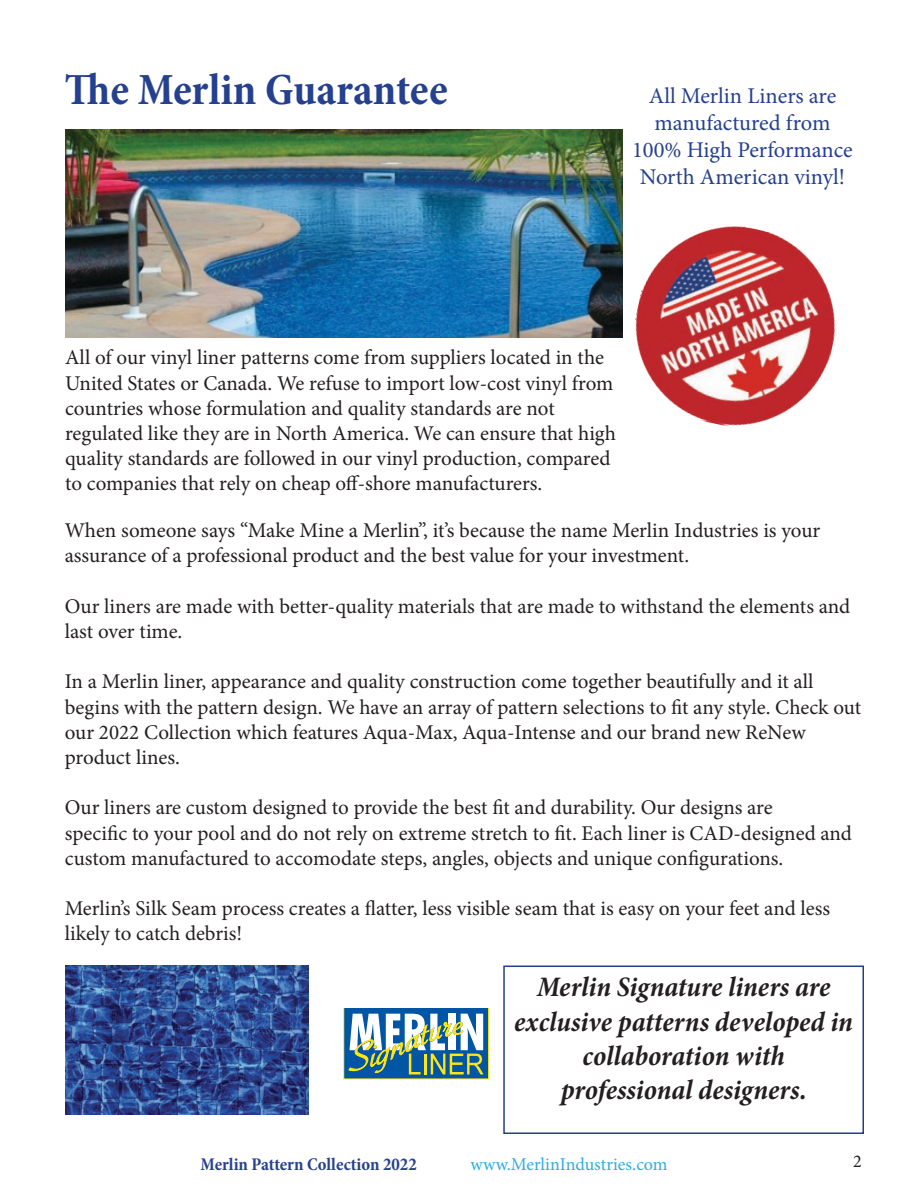
<style>
.page{position:relative;width:918px;height:1188px;background:#fff}
.page>*{position:absolute;margin:0;border:0;box-sizing:border-box;transform-origin:0 0}
.t1{font:700 condensed 45px "Minion Pro";letter-spacing:-.005em;color:#25408f}
.t2{font:italic 700 condensed 28.5px/34.2px "Minion Pro";letter-spacing:-.005em;color:#231f20;text-align:center}
.t3{font:22.5px/27px "Minion Pro";color:#25408f;text-align:center}
.t4{font:21px/25.2px "Minion Pro";letter-spacing:-.005em;color:#231f20}
.t5{font:700 condensed 18px "Minion Pro";color:#26418e}
.t6{font:18px "Minion Pro";color:#2eace3}
.t7{font:18px "Minion Pro";color:#231f20}
</style>
<div class="page">
<img style="left:65px;top:130px;width:558px;height:208px">
<img style="left:65px;top:966px;width:244px;height:149px">
<svg style="left:343px;top:1009px;width:146px;height:70px"></svg>
<div style="left:503px;top:966px;width:361px;height:168px;border:2px solid #263d89"></div>
<img style="left:635px;top:226px;width:200px;height:201px">
<p class="t1" style="left:65px;top:59px;width:384px">The Merlin Guarantee</p>
<p class="t3" style="left:649px;top:82px;width:189px">All Merlin Liners are</p>
<p class="t3" style="left:632px;top:109px;width:222px">manufactured from<br>100% High Performance<br>North American vinyl!</p>
<p class="t4" style="left:65px;top:345px;width:550px">All of our vinyl liner patterns come from suppliers located in the<br>United States or Canada. We refuse to import low-cost vinyl from countries whose formulation and quality standards are not</p>
<p class="t4" style="left:65px;top:421px;width:553px">regulated like they are in North America. We can ensure that high quality standards are followed in our vinyl production, compared to companies that rely on cheap off-shore manufacturers.</p>
<p class="t4" style="left:65px;top:518px;width:757px">When someone says “Make Mine a Merlin”, it’s because the name Merlin Industries is your</p>
<p class="t4" style="left:65px;top:543px;width:626px">assurance of a professional product and the best value for your investment.</p>
<p class="t4" style="left:65px;top:594px;width:787px">Our liners are made with better-quality materials that are made to withstand the elements and last over time.</p>
<p class="t4" style="left:65px;top:669px;width:750px">In a Merlin liner, appearance and quality construction come together beautifully and it all</p>
<p class="t4" style="left:65px;top:694px;width:798px">begins with the pattern design. We have an array of pattern selections to fit any style. Check out our 2022 Collection which features Aqua-Max, Aqua-Intense and our brand new ReNew</p>
<p class="t4" style="left:65px;top:745px;width:117px">product lines.</p>
<p class="t4" style="left:65px;top:795px;width:709px">Our liners are custom designed to provide the best fit and durability. Our designs are</p>
<p class="t4" style="left:65px;top:820px;width:789px">specific to your pool and do not rely on extreme stretch to fit. Each liner is CAD-designed and custom manufactured to accomodate steps, angles, objects and unique configurations.</p>
<p class="t4" style="left:65px;top:896px;width:767px">Merlin’s Silk Seam process creates a flatter, less visible seam that is easy on your feet and less likely to catch debris!</p>
<p class="t2" style="left:514px;top:970px;width:340px">Merlin Signature liners are exclusive patterns developed in collaboration with</p>
<p class="t2" style="left:561px;top:1073px;width:247px">professional designers.</p>
<p class="t5" style="left:201px;top:1152px;width:218px">Merlin Pattern Collection 2022</p>
<p class="t6" style="left:471px;top:1152px;width:199px">www.MerlinIndustries.com</p>
<p class="t7" style="left:853px;top:1149px;width:10px">2</p>
</div>
